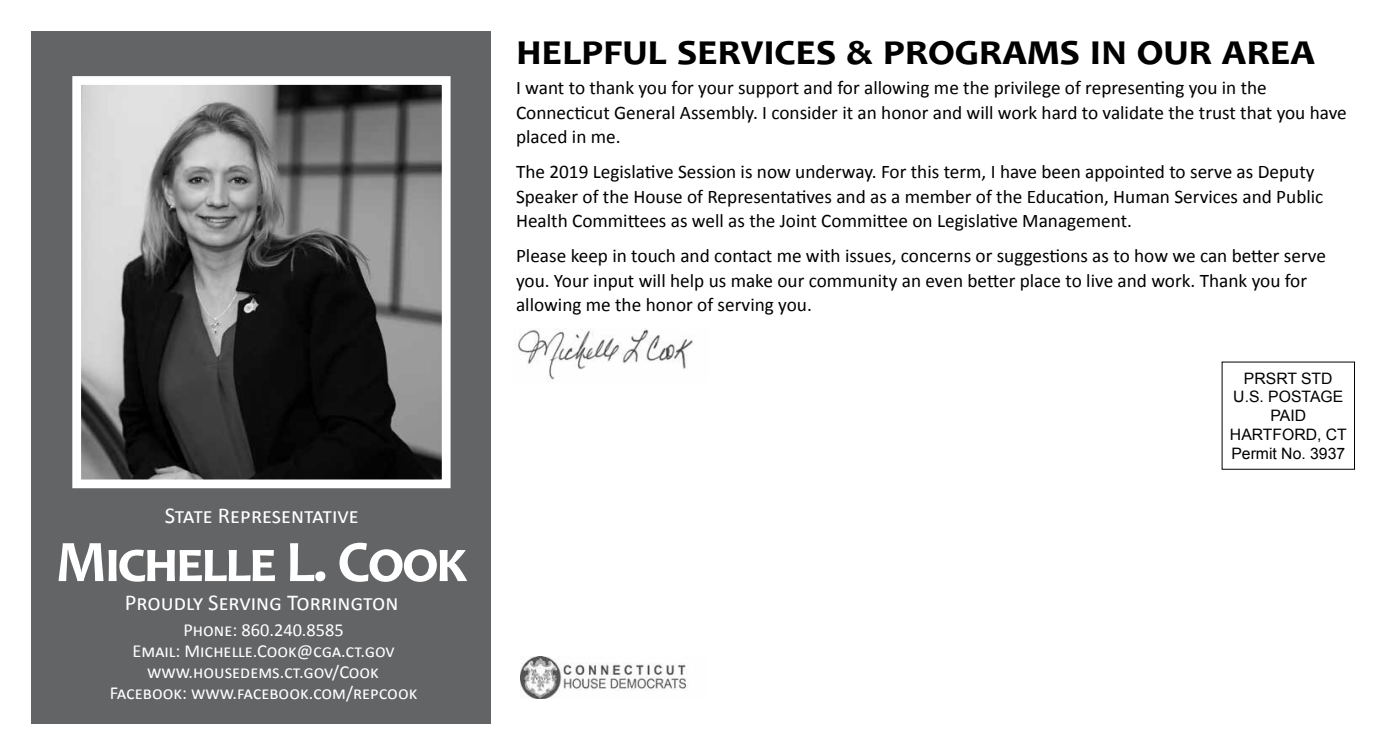
<style>
.page{position:relative;width:1386px;height:756px;background:#fff}
.page>*{position:absolute;margin:0;border:0;box-sizing:border-box;transform-origin:0 0}
.t1{font:700 59.5px "Candara";letter-spacing:-.03em;color:#fff}
.t2{font:700 43.75px "Candara";letter-spacing:.01em;color:#000}
.t3{font:22.75px "Calibri";color:#fff}
.t4{font:19.25px/24.5px "Calibri";color:#000}
.t5{font:18.38px/21px "Calibri";color:#fff;text-align:center}
.t6{font:15.75px/18.9px "Arial";color:#000;text-align:center}
</style>
<div class="page">
<img style="left:520px;top:657px;width:168px;height:41px">
<div style="left:32px;top:32px;width:459px;height:692px;background:#636466"></div>
<img style="left:82px;top:86px;width:359px;height:392px">
<div style="left:72px;top:76px;width:379px;height:412px;border:9px solid #fff"></div>
<img style="left:518px;top:329px;width:175px;height:53px">
<p class="t3" style="left:165px;top:501px;width:196px">State Representative</p>
<h1 class="t1" style="left:56px;top:524px;width:413px">Michelle L. Cook</h1>
<p class="t3" style="left:125px;top:588px;width:275px">Proudly Serving Torrington</p>
<p class="t5" style="left:110px;top:620px;width:309px">Phone: 860.240.8585<br>Email: Michelle.Cook@cga.ct.gov www.housedems.ct.gov/Cook<br>Facebook: www.facebook.com/repcook</p>
<h2 class="t2" style="left:516px;top:23px;width:800px">helpful services &amp; programs in our area</h2>
<p class="t4" style="left:516px;top:75px;width:832px">I want to thank you for your support and for allowing me the privilege of representing you in the<br>Connecticut General Assembly. I consider it an honor and will work hard to validate the trust that you have placed in me.</p>
<p class="t4" style="left:516px;top:159px;width:809px">The 2019 Legislative Session is now underway. For this term, I have been appointed to serve as Deputy<br>Speaker of the House of Representatives and as a member of the Education, Human Services and Public<br>Health Committees as well as the Joint Committee on Legislative Management.</p>
<p class="t4" style="left:516px;top:244px;width:811px">Please keep in touch and contact me with issues, concerns or suggestions as to how we can better serve you. Your input will help us make our community an even better place to live and work. Thank you for allowing me the honor of serving you.</p>
<p class="t6" style="left:1230px;top:369px;width:118px">PRSRT STD<br>U.S. POSTAGE<br>PAID<br>HARTFORD, CT<br>Permit No. 3937</p>
</div>
